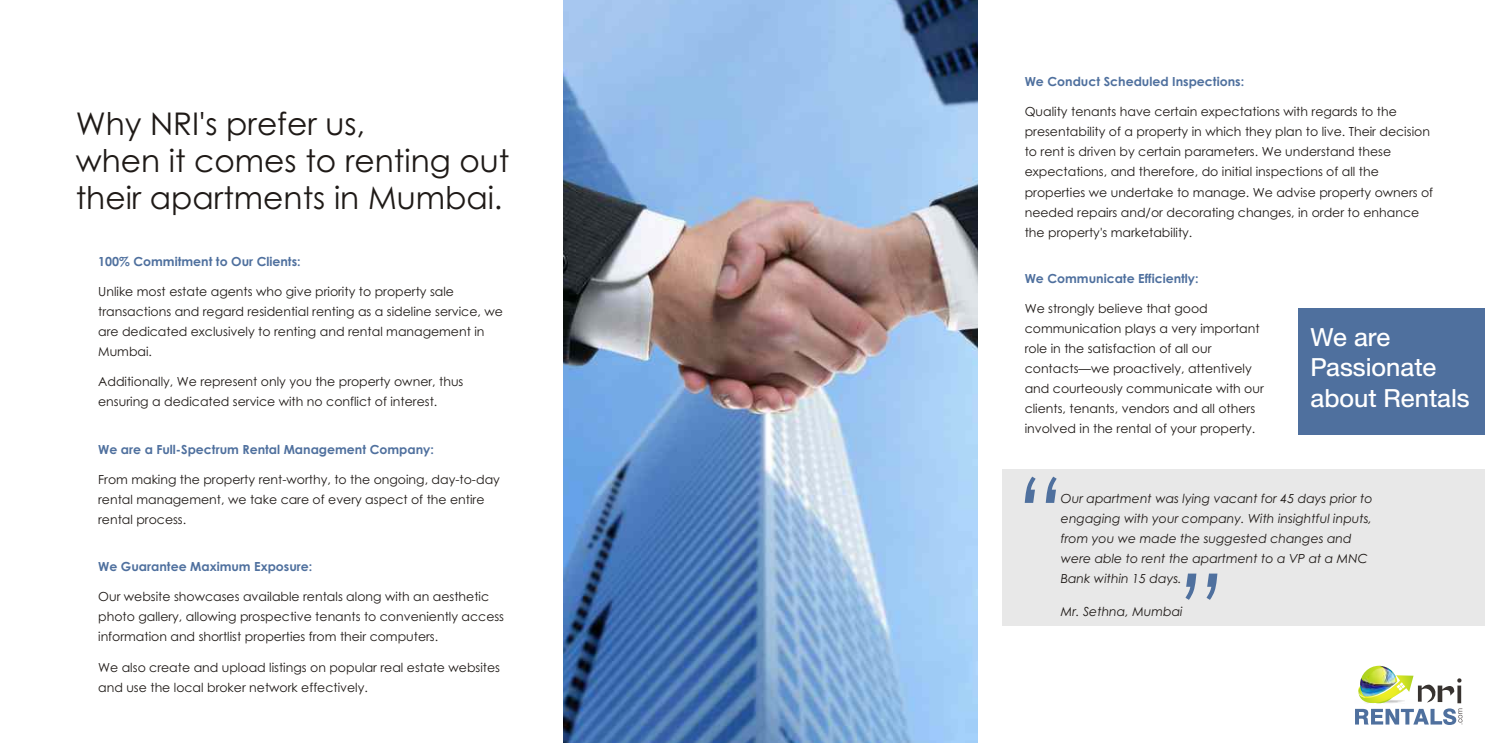
<style>
.page{position:relative;width:1485px;height:743px;background:#fff}
.page>*{position:absolute;margin:0;border:0;box-sizing:border-box;transform-origin:0 0}
.t1{font:31.25px/37.2px "Century Gothic";color:#1f1a17}
.t2{font:25px/30.2px "Heavenetica 5 PS Bld SH";color:#fff}
.t3{font:12.5px/20px "Century Gothic";color:#1f1a17}
.t4{font:italic 12.5px/20px "Century Gothic";color:#1f1a17}
.t5{font:700 12.5px "Century Gothic";color:#4f709e}
</style>
<div class="page">
<img style="left:1355px;top:665px;width:107px;height:60px">
<div style="left:1298px;top:308px;width:187px;height:126px;background:#4f709e"></div>
<div style="left:1002px;top:469px;width:483px;height:156px;background:#e8e8e8"></div>
<svg style="left:1185px;top:573px;width:32px;height:26px"></svg>
<svg style="left:1025px;top:476px;width:32px;height:27px"></svg>
<img style="left:564px;top:0;width:414px;height:742px">
<h1 class="t1" style="left:76px;top:108px;width:435px">Why NRI's prefer us,<br>when it comes to renting out their apartments in Mumbai.</h1>
<p class="t5" style="left:98px;top:257px;width:204px">100% Commitment to Our Clients:</p>
<p class="t3" style="left:98px;top:283px;width:406px">Unlike most estate agents who give priority to property sale transactions and regard residential renting as a sideline service, we are dedicated exclusively to renting and rental management in Mumbai.</p>
<p class="t3" style="left:98px;top:373px;width:367px">Additionally, We represent only you the property owner, thus ensuring a dedicated service with no conflict of interest.</p>
<p class="t5" style="left:98px;top:444px;width:337px">We are a Full-Spectrum Rental Management Company:</p>
<p class="t3" style="left:98px;top:470px;width:403px">From making the property rent-worthy, to the ongoing, day-to-day rental management, we take care of every aspect of the entire rental process.</p>
<p class="t5" style="left:98px;top:562px;width:216px">We Guarantee Maximum Exposure:</p>
<p class="t3" style="left:98px;top:588px;width:407px">Our website showcases available rentals along with an aesthetic photo gallery, allowing prospective tenants to conveniently access information and shortlist properties from their computers.</p>
<p class="t3" style="left:98px;top:658px;width:403px">We also create and upload listings on popular real estate websites and use the local broker network effectively.</p>
<p class="t5" style="left:1025px;top:77px;width:221px">We Conduct Scheduled Inspections:</p>
<p class="t3" style="left:1025px;top:103px;width:410px">Quality tenants have certain expectations with regards to the presentability of a property in which they plan to live. Their decision to rent is driven by certain parameters. We understand these expectations, and therefore, do initial inspections of all the properties we undertake to manage. We advise property owners of needed repairs and/or decorating changes, in order to enhance the property's marketability.</p>
<p class="t5" style="left:1025px;top:274px;width:176px">We Communicate Efficiently:</p>
<p class="t3" style="left:1025px;top:300px;width:241px">We strongly believe that good communication plays a very important role in the satisfaction of all our contacts—we proactively, attentively and courteously communicate with our clients, tenants, vendors and all others involved in the rental of your property.</p>
<h2 class="t2" style="left:1311px;top:321px;width:161px">We are<br>Passionate about Rentals</h2>
<p class="t4" style="left:1061px;top:489px;width:313px">Our apartment was lying vacant for 45 days prior to engaging with your company. With insightful inputs, from you we made the suggested changes and were able to rent the apartment to a VP at a MNC Bank within 15 days.</p>
<p class="t4" style="left:1061px;top:602px;width:123px">Mr. Sethna, Mumbai</p>
</div>
